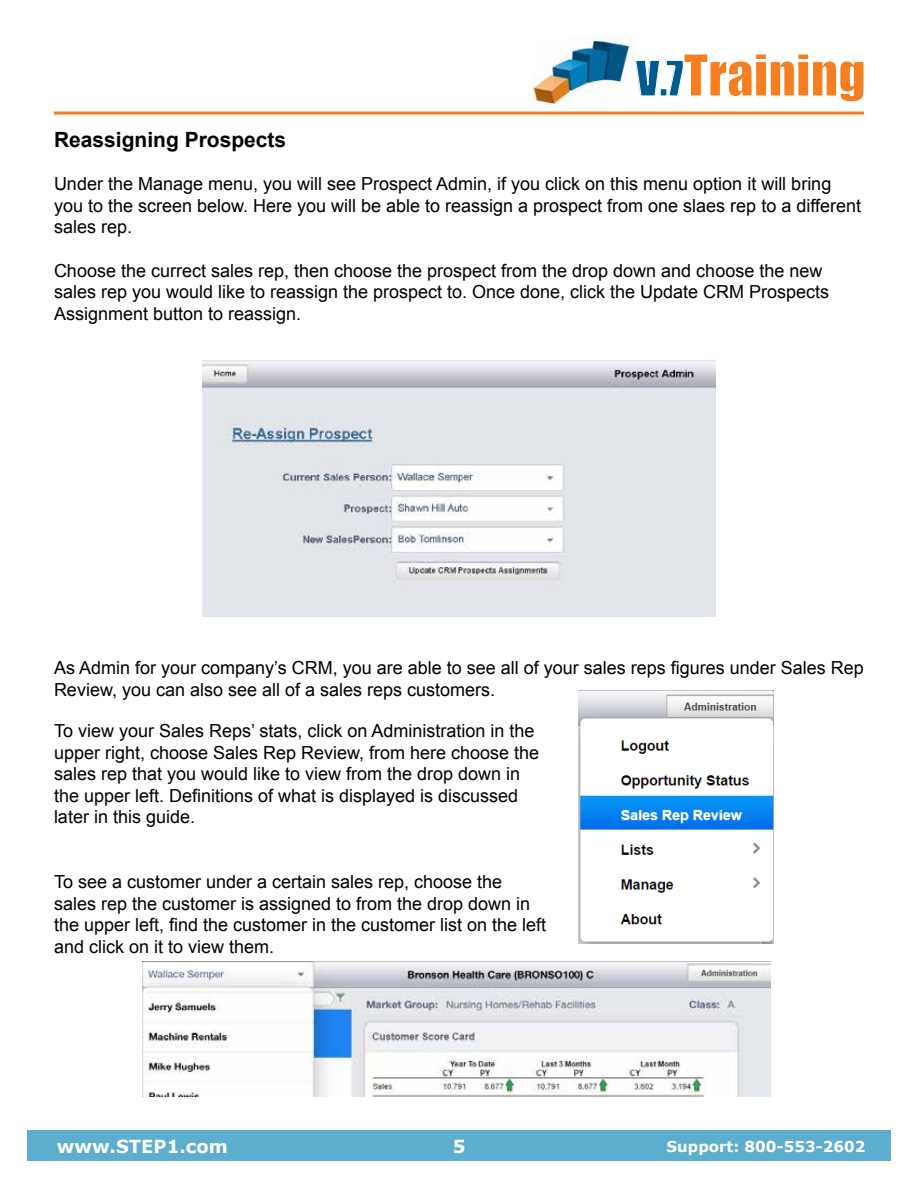
<style>
.page{position:relative;width:918px;height:1188px;background:#fff}
.page>*{position:absolute;margin:0;border:0;box-sizing:border-box;transform-origin:0 0}
.t1{font:52.95px "Impact";color:#f57e20}
.t2{font:700 21px "Arial";color:#000}
.t3{font:18px/21.6px "Arial";color:#000}
.t4{font:700 18px "Verdana";color:#fff}
.t5{font:700 15px "Verdana";color:#fff}
.s1{font-size:45px;color:#005c8e}
</style>
<div class="page">
<div style="left:27px;top:1131px;width:864px;height:30px;background:#5cadce"></div>
<img style="left:533px;top:37px;width:100px;height:68px">
<hr style="left:54px;top:112px;width:810px;height:3px;background:#f57e20">
<img style="left:578px;top:690px;width:196px;height:254px">
<img style="left:142px;top:961px;width:628px;height:135px">
<img style="left:360px;top:1015px;width:384px;height:81px">
<img style="left:202px;top:361px;width:514px;height:255px">
<h1 class="t1" style="left:636px;top:34px;width:231px"><span class="s1">V.7</span>Training</h1>
<p class="t2" style="left:54px;top:125px;width:234px">Reassigning Prospects</p>
<p class="t3" style="left:54px;top:173px;width:809px">Under the Manage menu, you will see Prospect Admin, if you click on this menu option it will bring you to the screen below. Here you will be able to reassign a prospect from one slaes rep to a different sales rep.</p>
<p class="t3" style="left:54px;top:259px;width:777px">Choose the currect sales rep, then choose the prospect from the drop down and choose the new sales rep you would like to reassign the prospect to. Once done, click the Update CRM Prospects<br>Assignment button to reassign.</p>
<p class="t3" style="left:54px;top:657px;width:812px">As Admin for your company’s CRM, you are able to see all of your sales reps figures under Sales Rep<br>Review, you can also see all of a sales reps customers.</p>
<p class="t3" style="left:54px;top:720px;width:487px">To view your Sales Reps’ stats, click on Administration in the upper right, choose Sales Rep Review, from here choose the sales rep that you would like to view from the drop down in the upper left. Definitions of what is displayed is discussed later in this guide.</p>
<p class="t3" style="left:54px;top:871px;width:494px">To see a customer under a certain sales rep, choose the sales rep the customer is assigned to from the drop down in the upper left, find the customer in the customer list on the left and click on it to view them.</p>
<p class="t4" style="left:57px;top:1133px;width:173px">www.STEP1.com</p>
<p class="t4" style="left:453px;top:1134px;width:14px">5</p>
<p class="t5" style="left:667px;top:1136px;width:201px">Support: 800-553-2602</p>
</div>
